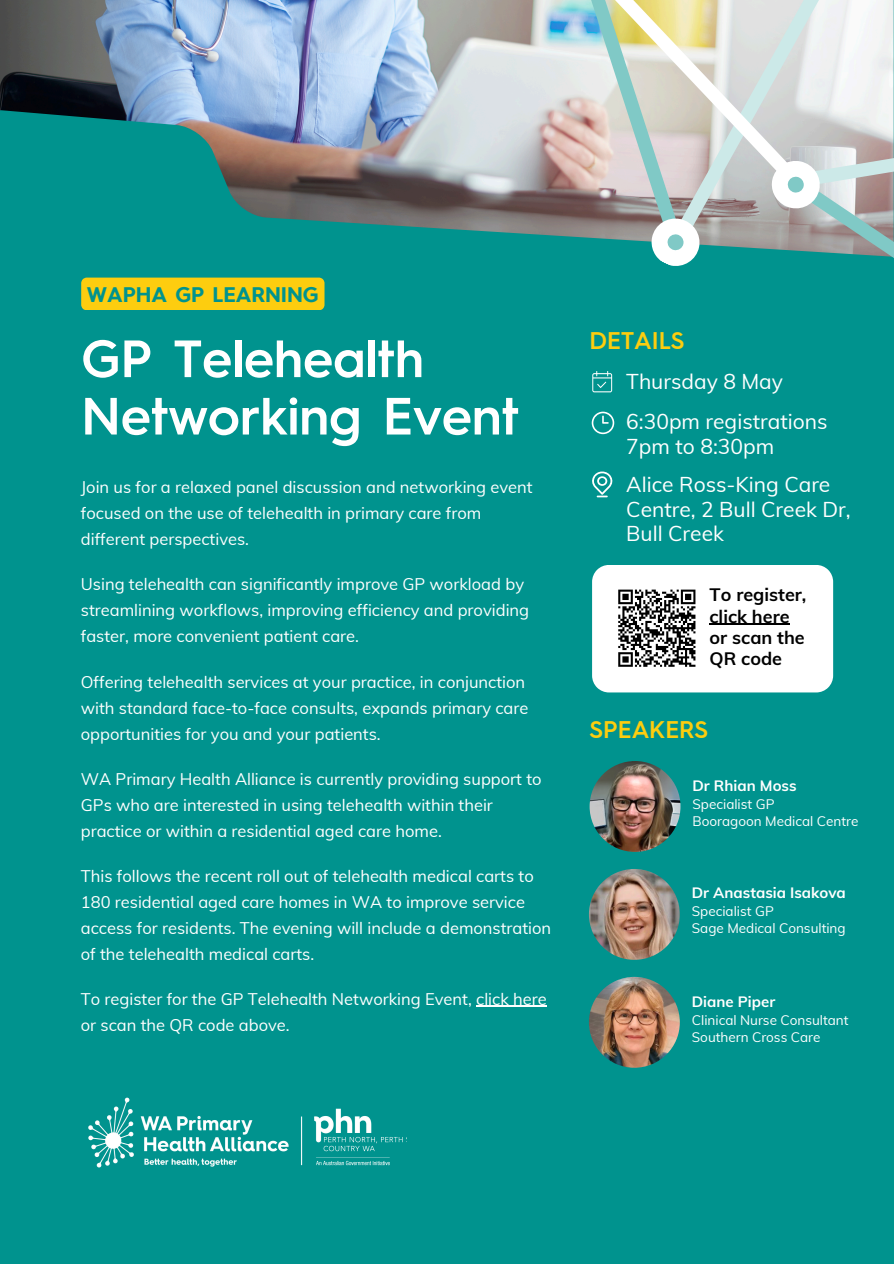
<style>
.page{position:relative;width:894px;height:1264px;background:#fff}
.page>*{position:absolute;margin:0;border:0;box-sizing:border-box;transform-origin:0 0}
.t1{font:600 52.5px/57.3px "Hurme Geometric Sans 3";color:#fff}
.t2{font:600 24px "Hurme Geometric Sans 3";color:#fdcd0f}
.t3{font:21px/24.8px "Muli";color:#fff}
.t4{font:700 21px "Hurme Geometric Sans 4 W00";letter-spacing:-.005em;color:#00938e}
.t5{font:700 18px/21.3px "Muli";color:#000}
.t6{font:16.5px/26px "Muli";color:#fff}
.t7{font:700 15px "Muli";color:#fff}
.t8{font:13.5px/16.8px "Muli";color:#fff}
</style>
<div class="page">
<div style="left:0;top:0;width:893px;height:1263px;background:#00938e"></div>
<img style="left:0;top:0;width:641px;height:241px">
<svg style="left:495px;top:0;width:146px;height:232px;background:#b0aaaa"></svg>
<img style="left:553px;top:0;width:88px;height:181px">
<svg style="left:641px;top:0;width:252px;height:266px;background:#c7d0cc"></svg>
<svg style="left:592px;top:371px;width:20px;height:21px"></svg>
<svg style="left:592px;top:471px;width:20px;height:26px"></svg>
<svg style="left:591px;top:411px;width:23px;height:23px"></svg>
<div style="left:81px;top:277px;width:243px;height:33px;background:#fdcd0f"></div>
<img style="left:589px;top:761px;width:91px;height:90px;border-radius:50%">
<img style="left:88px;top:1097px;width:315px;height:71px">
<img style="left:588px;top:869px;width:91px;height:90px;border-radius:50%">
<img style="left:588px;top:976px;width:91px;height:91px;border-radius:50%">
<hr style="left:476px;top:1005px;width:70px;height:1px;background:#fff">
<svg style="left:592px;top:565px;width:240px;height:127px;background:#e3e4e4"></svg>
<p class="t4" style="left:87px;top:280px;width:233px">WAPHA GP LEARNING</p>
<p class="t1" style="left:81px;top:327px;width:439px">GP Telehealth<br>Networking Event</p>
<h3 class="t2" style="left:589px;top:323px;width:96px">DETAILS</h3>
<h1 class="t6" style="left:81px;top:474px;width:453px">Join us for a relaxed panel discussion and networking event focused on the use of telehealth in primary care from different perspectives.</h1>
<h4 class="t6" style="left:81px;top:571px;width:450px">Using telehealth can significantly improve GP workload by streamlining workflows, improving efficiency and providing faster, more convenient patient care.</h4>
<h6 class="t6" style="left:81px;top:668px;width:449px">Offering telehealth services at your practice, in conjunction with standard face-to-face consults, expands primary care opportunities for you and your patients.</h6>
<h6 class="t6" style="left:81px;top:765px;width:462px">WA Primary Health Alliance is currently providing support to<br>GPs who are interested in using telehealth within their practice or within a residential aged care home.</h6>
<h6 class="t6" style="left:81px;top:862px;width:472px">This follows the recent roll out of telehealth medical carts to 180 residential aged care homes in WA to improve service access for residents. The evening will include a demonstration of the telehealth medical carts.</h6>
<h6 class="t6" style="left:81px;top:985px;width:467px">To register for the GP Telehealth Networking Event, click here or scan the QR code above.</h6>
<h6 class="t3" style="left:626px;top:368px;width:158px">Thursday 8 May</h6>
<h6 class="t3" style="left:626px;top:408px;width:202px">6:30pm registrations<br>7pm to 8:30pm</h6>
<p class="t3" style="left:626px;top:471px;width:226px">Alice Ross-King Care<br>Centre, 2 Bull Creek Dr,<br>Bull Creek</p>
<h4 class="t5" style="left:709px;top:583px;width:98px">To register, click here or scan the<br>QR code</h4>
<p class="t2" style="left:589px;top:713px;width:120px">SPEAKERS</p>
<h5 class="t7" style="left:692px;top:775px;width:105px">Dr Rhian Moss</h5>
<h2 class="t8" style="left:692px;top:795px;width:83px">Specialist GP</h2>
<p class="t8" style="left:692px;top:812px;width:167px">Booragoon Medical Centre</p>
<p class="t7" style="left:691px;top:883px;width:155px">Dr Anastasia Isakova</p>
<p class="t8" style="left:691px;top:902px;width:83px">Specialist GP</p>
<p class="t8" style="left:691px;top:919px;width:155px">Sage Medical Consulting</p>
<p class="t7" style="left:691px;top:991px;width:85px">Diane Piper</p>
<p class="t8" style="left:691px;top:1011px;width:158px">Clinical Nurse Consultant<br>Southern Cross Care</p>
</div>
